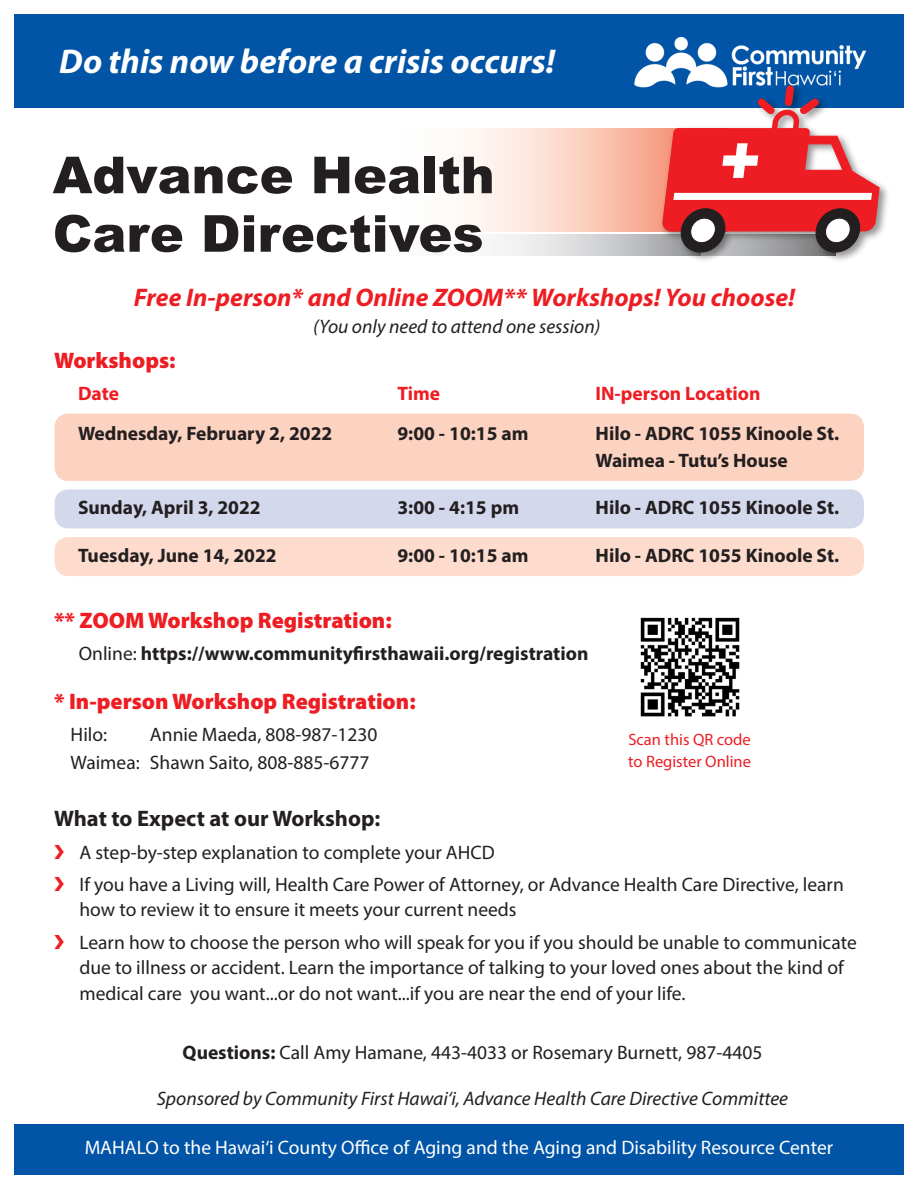
<style>
.page{position:relative;width:918px;height:1188px;background:#fff}
.page>*{position:absolute;margin:0;border:0;box-sizing:border-box;transform-origin:0 0}
.t1{font:900 51px "Arial";color:#231f20}
.t2{font:italic 700 34.5px "Myriad Pro";color:#fff}
.t3{font:italic 700 25.5px "Myriad Pro";color:#ee1d23}
.t4{font:900 22.5px "Myriad Pro";color:#ee1d23}
.t5{font:700 22.5px "Myriad Pro";color:#231f20}
.t6{font:19.5px/25.5px "Myriad Pro";color:#231f20}
.t7{font:700 19.5px "Myriad Pro";color:#231f20}
.t8{font:italic 19.5px "Myriad Pro";color:#231f20}
.t9{font:19.5px "Myriad Pro";color:#fff}
.t10{font:700 19.5px "Myriad Pro";color:#ee1d23}
.t11{font:16.5px/22.5px "Myriad Pro";color:#ee1d23}
.s1{font-weight:400}
.s2{font-weight:700}
</style>
<div class="page">
<div style="left:55px;top:414px;width:809px;height:67px;background:#fcd2c0;border-radius:14px"></div>
<div style="left:55px;top:489px;width:809px;height:39px;background:#d4d8ec;border-radius:14px"></div>
<div style="left:55px;top:537px;width:809px;height:39px;background:#fddcce;border-radius:14px"></div>
<svg style="left:464px;top:128px;width:193px;height:104px;background:#fbd5c7"></svg>
<svg style="left:497px;top:235px;width:160px;height:21px"></svg>
<div style="left:14px;top:14px;width:890px;height:94px;background:#0154a6"></div>
<div style="left:14px;top:1124px;width:890px;height:50px;background:#0154a6"></div>
<img style="left:640px;top:617px;width:100px;height:100px">
<img style="left:634px;top:36px;width:233px;height:52px">
<img style="left:657px;top:80px;width:231px;height:180px">
<svg style="left:661px;top:81px;width:219px;height:172px"></svg>
<p class="t2" style="left:59px;top:39px;width:498px">Do this now before a crisis occurs!</p>
<p class="t1" style="left:53px;top:138px;width:444px">Advance Health</p>
<p class="t1" style="left:53px;top:196px;width:432px">Care Directives</p>
<p class="t3" style="left:134px;top:281px;width:663px">Free In-person* and Online ZOOM** Workshops! You choose!</p>
<p class="t8" style="left:313px;top:314px;width:289px">(You only need to attend one session)</p>
<p class="t4" style="left:54px;top:348px;width:123px">Workshops:</p>
<p class="t10" style="left:78px;top:381px;width:43px">Date</p>
<p class="t10" style="left:398px;top:381px;width:44px">Time</p>
<p class="t10" style="left:596px;top:381px;width:167px">IN-person Location</p>
<p class="t7" style="left:78px;top:421px;width:256px">Wednesday, February 2, 2022</p>
<p class="t7" style="left:398px;top:421px;width:133px">9:00 - 10:15 am</p>
<p class="t7" style="left:596px;top:421px;width:245px">Hilo - ADRC 1055 Kinoole St.</p>
<p class="t7" style="left:596px;top:448px;width:194px">Waimea - Tutu’s House</p>
<p class="t7" style="left:78px;top:495px;width:184px">Sunday, April 3, 2022</p>
<p class="t7" style="left:398px;top:495px;width:123px">3:00 - 4:15 pm</p>
<p class="t7" style="left:596px;top:495px;width:245px">Hilo - ADRC 1055 Kinoole St.</p>
<p class="t7" style="left:78px;top:542px;width:200px">Tuesday, June 14, 2022</p>
<p class="t7" style="left:398px;top:542px;width:133px">9:00 - 10:15 am</p>
<p class="t7" style="left:596px;top:542px;width:245px">Hilo - ADRC 1055 Kinoole St.</p>
<p class="t4" style="left:54px;top:607px;width:339px">** ZOOM Workshop Registration:</p>
<p class="t7" style="left:79px;top:641px;width:511px"><span class="s1">Online:</span> https://www.communityfirsthawaii.org/registration</p>
<p class="t4" style="left:54px;top:688px;width:363px">* In-person Workshop Registration:</p>
<p class="t6" style="left:70px;top:721px;width:38px">Hilo:</p>
<p class="t6" style="left:150px;top:721px;width:229px">Annie Maeda, 808-987-1230</p>
<p class="t6" style="left:70px;top:750px;width:300px">Waimea: Shawn Saito, 808-885-6777</p>
<p class="t5" style="left:54px;top:804px;width:328px">What to Expect at our Workshop:</p>
<p class="t6" style="left:80px;top:839px;width:417px">A step-by-step explanation to complete your AHCD</p>
<p class="t6" style="left:80px;top:871px;width:766px">If you have a Living will, Health Care Power of Attorney, or Advance Health Care Directive, learn how to review it to ensure it meets your current needs</p>
<p class="t6" style="left:80px;top:929px;width:779px">Learn how to choose the person who will speak for you if you should be unable to communicate due to illness or accident. Learn the importance of talking to your loved ones about the kind of medical care you want...or do not want...if you are near the end of your life.</p>
<p class="t11" style="left:628px;top:728px;width:124px">Scan this QR code to Register Online</p>
<p class="t6" style="left:183px;top:1039px;width:581px"><span class="s2">Questions:</span> Call Amy Hamane, 443-4033 or Rosemary Burnett, 987-4405</p>
<p class="t8" style="left:157px;top:1086px;width:633px">Sponsored by Community First Hawai‘i, Advance Health Care Directive Committee</p>
<p class="t9" style="left:85px;top:1135px;width:750px">MAHALO to the Hawai‘i County Office of Aging and the Aging and Disability Resource Center</p>
</div>
